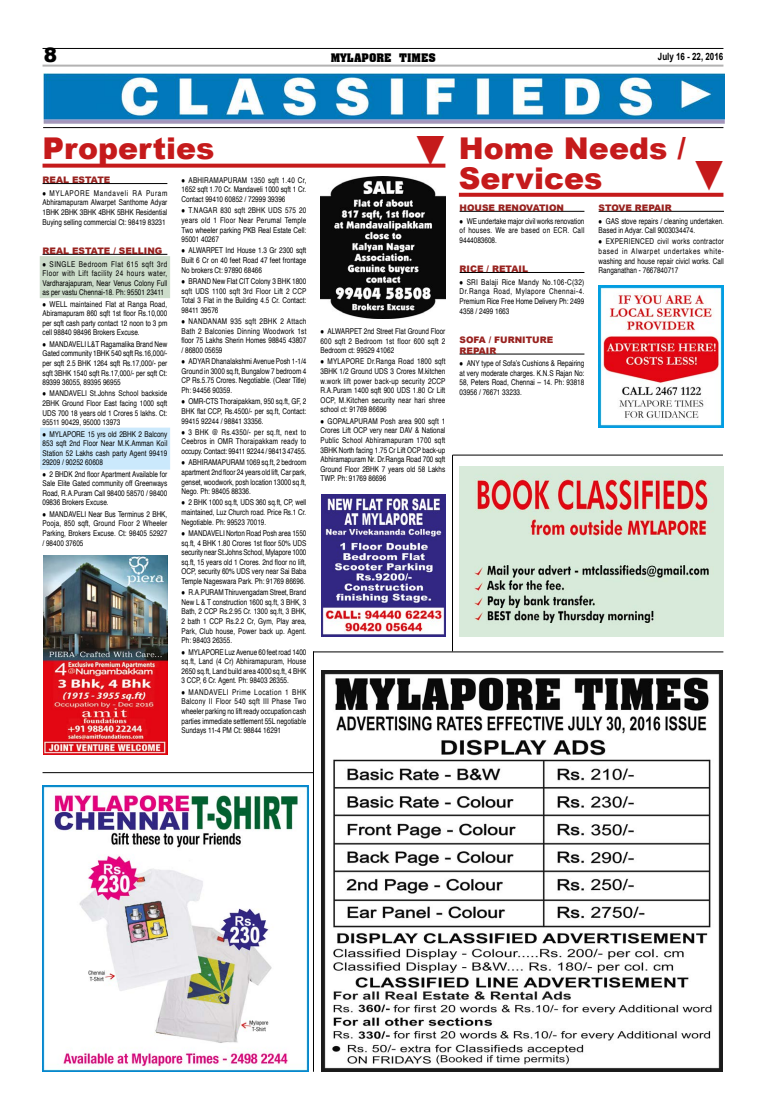
<style>
.page{position:relative;width:766px;height:1120px;background:#fff}
.page>*{position:absolute;margin:0;border:0;box-sizing:border-box;transform-origin:0 0}
.t1{font:900 30px/30px "Arial";color:#c51a1b}
.t2{font:900 20px "Arial";color:#000}
.t3{font:700 11.5px "Aachen BT";color:#000}
.t4{font:700 10px "Arial";color:#000;scale:.8 1}
.t5{font:900 9px/10.8px "Arial";color:#98221f}
.t6{font:8px/9.6px "Helvetica";color:#000;text-align:justify;scale:.8 1}
</style>
<div class="page">
<hr style="left:42px;top:65px;width:681px;height:2px;background:#b3b2b2">
<hr style="left:42px;top:48px;width:681px;height:1px;background:#000">
<div style="left:40px;top:428px;width:130px;height:41px;background:#cbe9fc"></div>
<div style="left:40px;top:256px;width:130px;height:42px;background:#ccdcca"></div>
<img style="left:43px;top:73px;width:680px;height:51px">
<hr style="left:43px;top:127px;width:680px;height:1px;background:#000">
<img style="left:42px;top:785px;width:266px;height:286px">
<svg style="left:42px;top:164px;width:403px;height:4px;background:#ca2f30"></svg>
<hr style="left:313px;top:651px;width:410px;height:1px;background:#000">
<svg style="left:458px;top:193px;width:265px;height:4px"></svg>
<hr style="left:459px;top:211px;width:125px;height:1px;background:#000">
<hr style="left:459px;top:272px;width:125px;height:1px;background:#000">
<hr style="left:459px;top:354px;width:125px;height:1px;background:#000">
<hr style="left:42px;top:183px;width:125px;height:1px;background:#000">
<hr style="left:42px;top:254px;width:125px;height:1px;background:#000">
<hr style="left:42px;top:772px;width:271px;height:1px;background:#000">
<hr style="left:313px;top:651px;width:1px;height:420px;background:#000">
<img style="left:459px;top:467px;width:264px;height:169px">
<hr style="left:598px;top:211px;width:125px;height:1px;background:#000">
<img style="left:598px;top:286px;width:125px;height:142px">
<img style="left:43px;top:556px;width:125px;height:198px">
<img style="left:320px;top:176px;width:125px;height:142px">
<img style="left:321px;top:494px;width:125px;height:142px">
<hr style="left:452px;top:454px;width:270px;height:1px;background:#000">
<hr style="left:452px;top:455px;width:1px;height:196px;background:#000">
<img style="left:321px;top:670px;width:401px;height:401px">
<svg style="left:416px;top:163px;width:28px;height:3px"></svg>
<h2 class="t2" style="left:44px;top:41px;width:15px">8</h2>
<h3 class="t3" style="left:330px;top:50px;width:107px">MYLAPORE TIMES</h3>
<p class="t4" style="left:657px;top:49px;width:83px">July 16 - 22, 2016</p>
<h1 class="t1" style="left:42px;top:132px;width:173px">Properties</h1>
<h1 class="t1" style="left:458px;top:133px;width:228px">Home Needs /<br>Services</h1>
<p class="t5" style="left:459px;top:202px;width:106px">HOUSE RENOVATION</p>
<p class="t6" style="left:459px;top:216px;width:157px">●● WE undertake major civil works renovation of houses. We are based on ECR. Call 9444083608.</p>
<p class="t5" style="left:459px;top:263px;width:70px">RICE / RETAIL</p>
<p class="t6" style="left:459px;top:277px;width:157px">●● SRI Balaji Rice Mandy No.106-C(32)<br>Dr.Ranga Road, Mylapore Chennai-4.<br>Premium Rice Free Home Delivery Ph: 2499<br>4358 / 2499 1663</p>
<p class="t5" style="left:459px;top:334px;width:95px">SOFA / FURNITURE<br>REPAIR</p>
<p class="t6" style="left:459px;top:359px;width:157px">●● ANY type of Sofa’s Cushions &amp; Repairing at very moderate charges. K.N.S Rajan No:<br>58, Peters Road, Chennai – 14. Ph: 93818<br>03956 / 76671 33233.</p>
<p class="t5" style="left:42px;top:174px;width:69px">REAL ESTATE</p>
<p class="t6" style="left:42px;top:188px;width:157px">●● MYLAPORE Mandaveli RA Puram Abhiramapuram Alwarpet Santhome Adyar 1BHK 2BHK 3BHK 4BHK 5BHK Residential Buying selling commercial Ct: 98419 83231</p>
<p class="t5" style="left:42px;top:245px;width:121px">REAL ESTATE / SELLING</p>
<p class="t6" style="left:42px;top:259px;width:157px">●● SINGLE Bedroom Flat 615 sqft 3rd Floor with Lift facility 24 hours water, Vardharajapuram, Near Venus Colony Full as per vastu Chennai-18. Ph: 95501 23411</p>
<p class="t6" style="left:42px;top:299px;width:157px">●● WELL maintained Flat at Ranga Road, Abiramapuram 860 sqft 1st floor Rs.10,000 per sqft cash party contact 12 noon to 3 pm cell 98840 98496 Brokers Excuse.</p>
<p class="t6" style="left:42px;top:339px;width:157px">●● MANDAVELI L&amp;T Ragamalika Brand New Gated community 1BHK 540 sqft Rs.16,000/- per sqft 2.5 BHK 1264 sqft Rs.17,000/- per sqft 3BHK 1540 sqft Rs.17,000/- per sqft Ct:<br>89399 36055, 89395 96955</p>
<p class="t6" style="left:42px;top:389px;width:157px">●● MANDAVELI St.Johns School backside 2BHK Ground Floor East facing 1000 sqft UDS 700 18 years old 1 Crores 5 lakhs. Ct:<br>95511 90429, 95000 13973</p>
<p class="t6" style="left:42px;top:429px;width:158px">●● MYLAPORE 15 yrs old 2BHK 2 Balcony 853 sqft 2nd Floor Near M.K.Amman Koil Station 52 Lakhs cash party Agent 99419<br>29209 / 90252 60608</p>
<p class="t6" style="left:42px;top:469px;width:157px">●● 2 BHDK 2nd floor Apartment Available for Sale Elite Gated community off Greenways Road, R.A.Puram Call 98400 58570 / 98400<br>09836 Brokers Excuse.</p>
<p class="t6" style="left:42px;top:509px;width:158px">●● MANDAVELI Near Bus Terminus 2 BHK, Pooja, 850 sqft, Ground Floor 2 Wheeler Parking, Brokers Excuse. Ct: 98405 52927 / 98400 37605</p>
<p class="t6" style="left:181px;top:175px;width:157px">●● ABHIRAMAPURAM 1350 sqft 1.40 Cr, 1652 sqft 1.70 Cr. Mandaveli 1000 sqft 1 Cr.<br>Contact 99410 60852 / 72999 39396</p>
<p class="t6" style="left:181px;top:206px;width:158px">●● T.NAGAR 830 sqft 2BHK UDS 575 20 years old 1 Floor Near Perumal Temple Two wheeler parking PKB Real Estate Cell:<br>95001 40267</p>
<p class="t6" style="left:181px;top:246px;width:157px">●● ALWARPET Ind House 1.3 Gr 2300 sqft Built 6 Cr on 40 feet Road 47 feet frontage No brokers Ct: 97890 68466</p>
<p class="t6" style="left:181px;top:277px;width:158px">●● BRAND New Flat CIT Colony 3 BHK 1800 sqft UDS 1100 sqft 3rd Floor Lift 2 CCP Total 3 Flat in the Building 4.5 Cr. Contact:<br>98411 39576</p>
<p class="t6" style="left:181px;top:317px;width:158px">●● NANDANAM 935 sqft 2BHK 2 Attach Bath 2 Balconies Dinning Woodwork 1st floor 75 Lakhs Sherin Homes 98845 43807 / 86800 05659</p>
<p class="t6" style="left:181px;top:357px;width:157px">●● ADYAR Dhanalakshmi Avenue Posh 1-1/4<br>Ground in 3000 sq.ft, Bungalow 7 bedroom 4<br>CP Rs.5.75 Crores. Negotiable. (Clear Title)<br>Ph: 94456 90359.</p>
<p class="t6" style="left:181px;top:397px;width:157px">●● OMR-CTS Thoraipakkam, 950 sq.ft, GF, 2<br>BHK flat CCP, Rs.4500/- per sq.ft, Contact:<br>99415 92244 / 98841 33356.</p>
<p class="t6" style="left:181px;top:427px;width:157px">●● 3 BHK @ Rs.4350/- per sq.ft, next to Ceebros in OMR Thoraipakkam ready to occupy. Contact: 99411 92244 / 98413 47455.</p>
<p class="t6" style="left:181px;top:458px;width:158px">●● ABHIRAMAPURAM 1069 sq.ft, 2 bedroom apartment 2nd floor 24 years old lift, Car park, genset, woodwork, posh location 13000 sq.ft, Nego. Ph: 98405 88336.</p>
<p class="t6" style="left:181px;top:498px;width:157px">●● 2 BHK 1000 sq.ft, UDS 360 sq.ft, CP, well maintained, Luz Church road. Price Rs.1 Cr.<br>Negotiable. Ph: 99523 70019.</p>
<p class="t6" style="left:181px;top:528px;width:157px">●● MANDAVELI Norton Road Posh area 1550 sq.ft, 4 BHK 1.80 Crores 1st floor 50% UDS security near St.Johns School, Mylapore 1000 sq.ft, 15 years old 1 Crores. 2nd floor no lift, OCP, security 60% UDS very near Sai Baba Temple Nageswara Park. Ph: 91769 86696.</p>
<p class="t6" style="left:181px;top:588px;width:157px">●● R.A.PURAM Thiruvengadam Street, Brand New L &amp; T construction 1600 sq.ft, 3 BHK, 3<br>Bath, 2 CCP Rs.2.95 Cr. 1300 sq.ft, 3 BHK, 2 bath 1 CCP Rs.2.2 Cr, Gym, Play area, Park, Club house, Power back up. Agent.<br>Ph: 98403 26355.</p>
<p class="t6" style="left:181px;top:647px;width:157px">●● MYLAPORE Luz Avenue 60 feet road 1400 sq.ft, Land (4 Cr) Abhiramapuram, House 2650 sq.ft, Land build area 4000 sq.ft, 4 BHK 3 CCP, 6 Cr. Agent. Ph: 98403 26355.</p>
<p class="t6" style="left:181px;top:687px;width:158px">●● MANDAVELI Prime Location 1 BHK Balcony II Floor 540 sqft III Phase Two wheeler parking no lift ready occupation cash parties immediate settlement 55L negotiable Sundays 11-4 PM Ct: 98844 16291</p>
<p class="t5" style="left:598px;top:202px;width:75px">STOVE REPAIR</p>
<p class="t6" style="left:598px;top:216px;width:158px">●● GAS stove repairs / cleaning undertaken.<br>Based in Adyar. Call 9003034474.</p>
<p class="t6" style="left:598px;top:237px;width:158px">●● EXPERIENCED civil works contractor based in Alwarpet undertakes white&shy;washing and house repair civicl works. Call Ranganathan - 7667840717</p>
<p class="t6" style="left:320px;top:327px;width:157px">●● ALWARPET 2nd Street Flat Ground Floor 600 sqft 2 Bedroom 1st floor 600 sqft 2<br>Bedroom ct: 99529 41062</p>
<p class="t6" style="left:320px;top:357px;width:158px">●● MYLAPORE Dr.Ranga Road 1800 sqft 3BHK 1/2 Ground UDS 3 Crores M.kitchen w.work lift power back-up security 2CCP R.A.Puram 1400 sqft 900 UDS 1.80 Cr Lift OCP, M.Kitchen security near hari shree school ct: 91769 86696</p>
<p class="t6" style="left:320px;top:416px;width:157px">●● GOPALAPURAM Posh area 900 sqft 1<br>Crores Lift OCP very near DAV &amp; National Public School Abhiramapuram 1700 sqft 3BHK North facing 1.75 Cr Lift OCP back-up Abhiramapuram Nr. Dr.Ranga Road 700 sqft Ground Floor 2BHK 7 years old 58 Lakhs TWP. Ph: 91769 86696</p>
</div>
